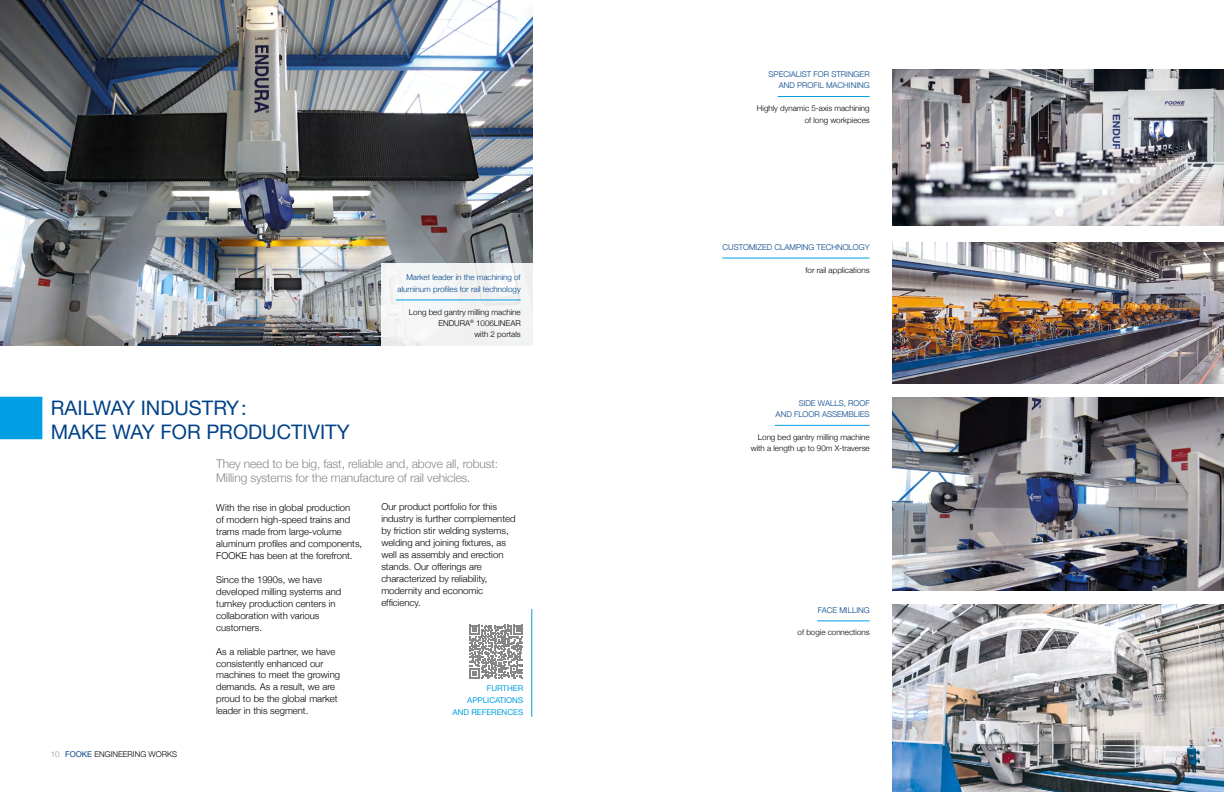
<style>
.page{position:relative;width:1224px;height:792px;background:#fff}
.page>*{position:absolute;margin:0;border:0;box-sizing:border-box;transform-origin:0 0}
.t1{font:20px/24px "Helvetica Neue";color:#004289}
.t2{font:300 12px/14.4px "Helvetica Neue";letter-spacing:-.01em;color:#878787}
.t3{font:300 9.5px/12px "Helvetica Neue";color:#000}
.t4{font:300 8px/11.4px "Helvetica Neue";color:#000;text-align:right}
.t5{font:300 8px/11.4px "Helvetica Neue";color:#004289;text-align:right}
.t6{font:8px/12px "Helvetica Neue";color:#009fe3;text-align:right}
.s1{color:#8b8f91}
.s2{font-weight:400;color:#004289}
</style>
<div class="page">
<img style="left:0;top:0;width:533px;height:346px">
<div style="left:0;top:397px;width:42px;height:42px;background:#009fe3"></div>
<img style="left:892px;top:69px;width:332px;height:156px">
<img style="left:892px;top:242px;width:332px;height:142px">
<hr style="left:722px;top:258px;width:148px;height:1px;background:#009fe3">
<hr style="left:817px;top:620px;width:53px;height:1px;background:#009fe3">
<hr style="left:778px;top:96px;width:92px;height:1px;background:#009fe3">
<hr style="left:775px;top:425px;width:95px;height:1px;background:#009fe3">
<img style="left:892px;top:398px;width:332px;height:193px">
<img style="left:892px;top:605px;width:332px;height:187px">
<div style="left:381px;top:264px;width:152px;height:82px;background:#f3f4f5"></div>
<hr style="left:396px;top:299px;width:125px;height:1px;background:#009fe3">
<hr style="left:531px;top:609px;width:1px;height:108px;background:#009fe3">
<svg style="left:470px;top:625px;width:53px;height:53px"></svg>
<h1 class="t1" style="left:51px;top:397px;width:300px">RAILWAY INDUSTRY:<br>MAKE WAY FOR PRODUCTIVITY</h1>
<p class="t5" style="left:398px;top:271px;width:125px">Market leader in the machining of aluminum profiles for rail technology</p>
<p class="t4" style="left:409px;top:305px;width:113px">Long bed gantry milling machine<br>ENDURA<sup>®</sup> 1006LINEAR<br>with 2 portals</p>
<p class="t2" style="left:216px;top:455px;width:284px">They need to be big, fast, reliable and, above all, robust:<br>Milling systems for the manufacture of rail vehicles.</p>
<p class="t4" style="left:51px;top:748px;width:128px"><span class="s1">10</span> <span class="s2">FOOKE</span> ENGINEERING WORKS</p>
<p class="t3" style="left:216px;top:500px;width:148px">With the rise in global production<br>of modern high-speed trains and trams made from large-volume aluminum profiles and components,<br>FOOKE has been at the forefront.</p>
<p class="t3" style="left:216px;top:572px;width:127px">Since the 1990s, we have developed milling systems and turnkey production centers in collaboration with various customers.</p>
<p class="t3" style="left:216px;top:644px;width:125px">As a reliable partner, we have consistently enhanced our machines to meet the growing demands. As a result, we are proud to be the global market leader in this segment.</p>
<p class="t3" style="left:381px;top:500px;width:136px">Our product portfolio for this industry is further complemented by friction stir welding systems, welding and joining fixtures, as well as assembly and erection stands. Our offerings are characterized by reliability, modernity and economic efficiency.</p>
<p class="t6" style="left:453px;top:682px;width:72px">FURTHER<br>APPLICATIONS<br>AND REFERENCES</p>
<p class="t5" style="left:769px;top:68px;width:103px">SPECIALIST FOR STRINGER<br>AND PROFIL MACHINING</p>
<p class="t4" style="left:757px;top:102px;width:114px">Highly dynamic 5-axis machining of long workpieces</p>
<p class="t5" style="left:723px;top:241px;width:149px">CUSTOMIZED CLAMPING TECHNOLOGY</p>
<p class="t4" style="left:806px;top:263px;width:66px">for rail applications</p>
<p class="t5" style="left:776px;top:397px;width:96px">SIDE WALLS, ROOF<br>AND FLOOR ASSEMBLIES</p>
<p class="t4" style="left:751px;top:431px;width:120px">Long bed gantry milling machine with a length up to 90m X-traverse</p>
<p class="t5" style="left:818px;top:604px;width:53px">FACE MILLING</p>
<p class="t4" style="left:798px;top:626px;width:74px">of bogie connections</p>
</div>
